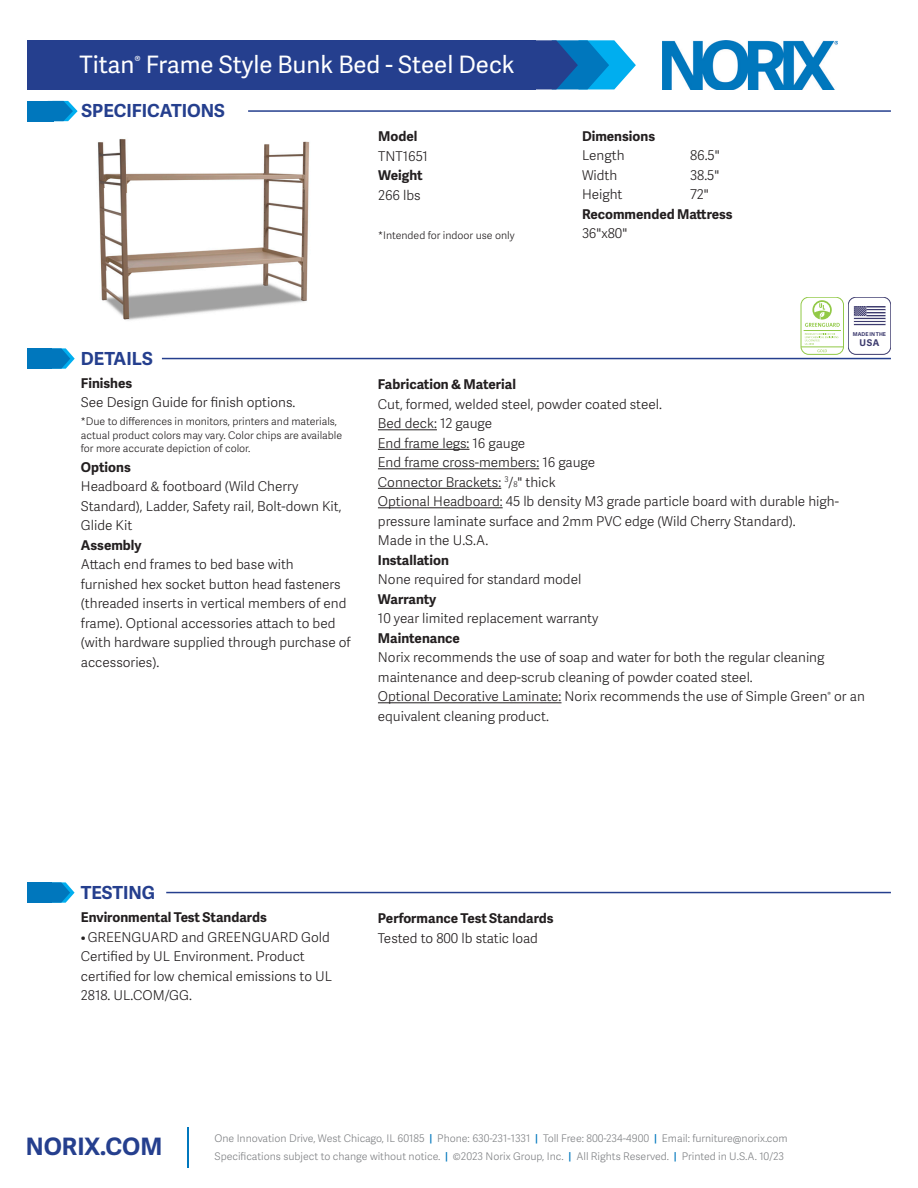
<style>
.page{position:relative;width:918px;height:1188px;background:#fff}
.page>*{position:absolute;margin:0;border:0;box-sizing:border-box;transform-origin:0 0}
.t1{font:24px "Adelle Sans";color:#fff}
.t2{font:700 24px "Adelle Sans";color:#253f8e}
.t3{font:700 18px "Adelle Sans";color:#253f8e}
.t4{font:300 13.5px/19.5px "Adelle Sans";color:#231f20}
.t5{font:700 13.5px "Adelle Sans";color:#231f20}
.t6{font:300 10.5px "Adelle Sans";color:#808285}
.t7{font:300 10.5px/13.5px "Adelle Sans";color:#231f20}
.t8{font:700 9.3px "Adelle Sans";color:#3d3b6e}
.t9{font:700 5.25px "Adelle Sans";color:#3d3b6e}
.s1{font-size:7.8px}
.s2{font-weight:600;color:#0077bd}
</style>
<div class="page">
<hr style="left:187px;top:1127px;width:2px;height:41px;background:#0077bd">
<img style="left:663px;top:40px;width:174px;height:50px">
<svg style="left:535px;top:40px;width:101px;height:49px;background:#2883c2"></svg>
<div style="left:27px;top:40px;width:508px;height:49px;background:#253f8e"></div>
<hr style="left:378px;top:429px;width:59px;height:1px;background:#231f20">
<hr style="left:378px;top:449px;width:91px;height:1px;background:#231f20">
<hr style="left:378px;top:468px;width:161px;height:1px;background:#231f20">
<hr style="left:378px;top:488px;width:123px;height:1px;background:#231f20">
<hr style="left:378px;top:507px;width:125px;height:1px;background:#231f20">
<hr style="left:378px;top:702px;width:184px;height:1px;background:#231f20">
<svg style="left:52px;top:348px;width:23px;height:21px"></svg>
<div style="left:27px;top:348px;width:25px;height:21px;background:#0077bd"></div>
<hr style="left:162px;top:358px;width:729px;height:1px;background:#253f8e">
<svg style="left:52px;top:882px;width:23px;height:21px"></svg>
<div style="left:27px;top:882px;width:25px;height:21px;background:#0077bd"></div>
<hr style="left:166px;top:892px;width:725px;height:1px;background:#253f8e">
<svg style="left:53px;top:101px;width:25px;height:20px"></svg>
<div style="left:27px;top:101px;width:26px;height:20px;background:#0077bd"></div>
<hr style="left:248px;top:110px;width:643px;height:2px;background:#253f8e">
<img style="left:97px;top:139px;width:213px;height:182px">
<div style="left:848px;top:297px;width:43px;height:58px;border:1px solid #3d3b6e;border-radius:8px"></div>
<svg style="left:854px;top:306px;width:32px;height:19px"></svg>
<div style="left:801px;top:297px;width:43px;height:58px;border:1px solid #92c947;border-radius:8px"></div>
<hr style="left:801px;top:347px;width:43px;height:1px;background:#92c947">
<hr style="left:804px;top:330px;width:37px;height:1px;background:#92c947">
<svg style="left:805px;top:300px;width:35px;height:27px"></svg>
<svg style="left:805px;top:333px;width:33px;height:19px"></svg>
<p class="t1" style="left:79px;top:48px;width:437px">Titan<sup>®</sup> Frame Style Bunk Bed - Steel Deck</p>
<p class="t3" style="left:82px;top:98px;width:145px">SPECIFICATIONS</p>
<p class="t5" style="left:378px;top:127px;width:41px">Model</p>
<p class="t4" style="left:378px;top:146px;width:51px">TNT1651</p>
<p class="t5" style="left:378px;top:166px;width:46px">Weight</p>
<p class="t4" style="left:378px;top:185px;width:44px">266 lbs</p>
<p class="t7" style="left:378px;top:228px;width:138px">*Intended for indoor use only</p>
<p class="t5" style="left:582px;top:126px;width:75px">Dimensions</p>
<p class="t4" style="left:582px;top:145px;width:44px">Length</p>
<p class="t4" style="left:690px;top:145px;width:31px">86.5"</p>
<p class="t4" style="left:582px;top:165px;width:37px">Width</p>
<p class="t4" style="left:690px;top:165px;width:31px">38.5"</p>
<p class="t4" style="left:582px;top:184px;width:42px">Height</p>
<p class="t4" style="left:690px;top:184px;width:20px">72"</p>
<p class="t5" style="left:582px;top:204px;width:152px">Recommended Mattress</p>
<p class="t4" style="left:582px;top:223px;width:47px">36"x80"</p>
<p class="t3" style="left:81px;top:346px;width:73px">DETAILS</p>
<p class="t5" style="left:81px;top:373px;width:53px">Finishes</p>
<p class="t4" style="left:81px;top:392px;width:216px">See Design Guide for finish options.</p>
<p class="t7" style="left:81px;top:415px;width:263px">*Due to differences in monitors, printers and materials, actual product colors may vary. Color chips are available for more accurate depiction of color.</p>
<p class="t5" style="left:81px;top:457px;width:51px">Options</p>
<p class="t4" style="left:81px;top:476px;width:262px">Headboard &amp; footboard (Wild Cherry<br>Standard), Ladder, Safety rail, Bolt-down Kit,<br>Glide Kit</p>
<p class="t5" style="left:81px;top:535px;width:62px">Assembly</p>
<p class="t4" style="left:81px;top:554px;width:271px">Attach end frames to bed base with furnished hex socket button head fasteners (threaded inserts in vertical members of end frame). Optional accessories attach to bed (with hardware supplied through purchase of accessories).</p>
<p class="t9" style="left:853px;top:331px;width:35px">MADE IN THE</p>
<p class="t8" style="left:860px;top:336px;width:21px">USA</p>
<p class="t5" style="left:378px;top:375px;width:140px">Fabrication &amp; Material</p>
<p class="t4" style="left:378px;top:394px;width:286px">Cut, formed, welded steel, powder coated steel.</p>
<p class="t4" style="left:378px;top:413px;width:116px">Bed deck: 12 gauge</p>
<p class="t4" style="left:378px;top:433px;width:149px">End frame legs: 16 gauge</p>
<p class="t4" style="left:378px;top:452px;width:219px">End frame cross-members: 16 gauge</p>
<p class="t4" style="left:378px;top:472px;width:179px">Connector Brackets: <sup>3</sup>/<span class="s1">8</span>" thick</p>
<p class="t4" style="left:378px;top:491px;width:463px">Optional Headboard: 45 lb density M3 grade particle board with durable high&shy;pressure laminate surface and 2mm PVC edge (Wild Cherry Standard).</p>
<p class="t4" style="left:378px;top:530px;width:112px">Made in the U.S.A.</p>
<p class="t5" style="left:378px;top:550px;width:72px">Installation</p>
<p class="t4" style="left:378px;top:569px;width:205px">None required for standard model</p>
<p class="t5" style="left:378px;top:589px;width:60px">Warranty</p>
<p class="t4" style="left:378px;top:608px;width:222px">10 year limited replacement warranty</p>
<p class="t5" style="left:378px;top:628px;width:84px">Maintenance</p>
<p class="t4" style="left:378px;top:647px;width:448px">Norix recommends the use of soap and water for both the regular cleaning maintenance and deep-scrub cleaning of powder coated steel.</p>
<p class="t4" style="left:378px;top:686px;width:488px">Optional Decorative Laminate: Norix recommends the use of Simple Green<sup>®</sup> or an equivalent cleaning product.</p>
<p class="t3" style="left:81px;top:880px;width:76px">TESTING</p>
<p class="t5" style="left:81px;top:908px;width:187px">Environmental Test Standards</p>
<p class="t4" style="left:81px;top:927px;width:253px">•GREENGUARD and GREENGUARD Gold<br>Certified by UL Environment. Product certified for low chemical emissions to UL<br>2818. UL.COM/GG.</p>
<p class="t5" style="left:378px;top:909px;width:177px">Performance Test Standards</p>
<p class="t4" style="left:378px;top:928px;width:161px">Tested to 800 lb static load</p>
<h1 class="t2" style="left:26px;top:1129px;width:138px">NORIX.COM</h1>
<p class="t6" style="left:214px;top:1131px;width:575px">One Innovation Drive, West Chicago, IL 60185 <span class="s2">|</span> Phone: 630-231-1331 <span class="s2">|</span> Toll Free: 800-234-4900 <span class="s2">|</span> Email: furniture@norix.com</p>
<p class="t6" style="left:214px;top:1149px;width:571px">Specifications subject to change without notice. <span class="s2">|</span> ©2023 Norix Group, Inc. <span class="s2">|</span> All Rights Reserved. <span class="s2">|</span> Printed in U.S.A. 10/23</p>
</div>
